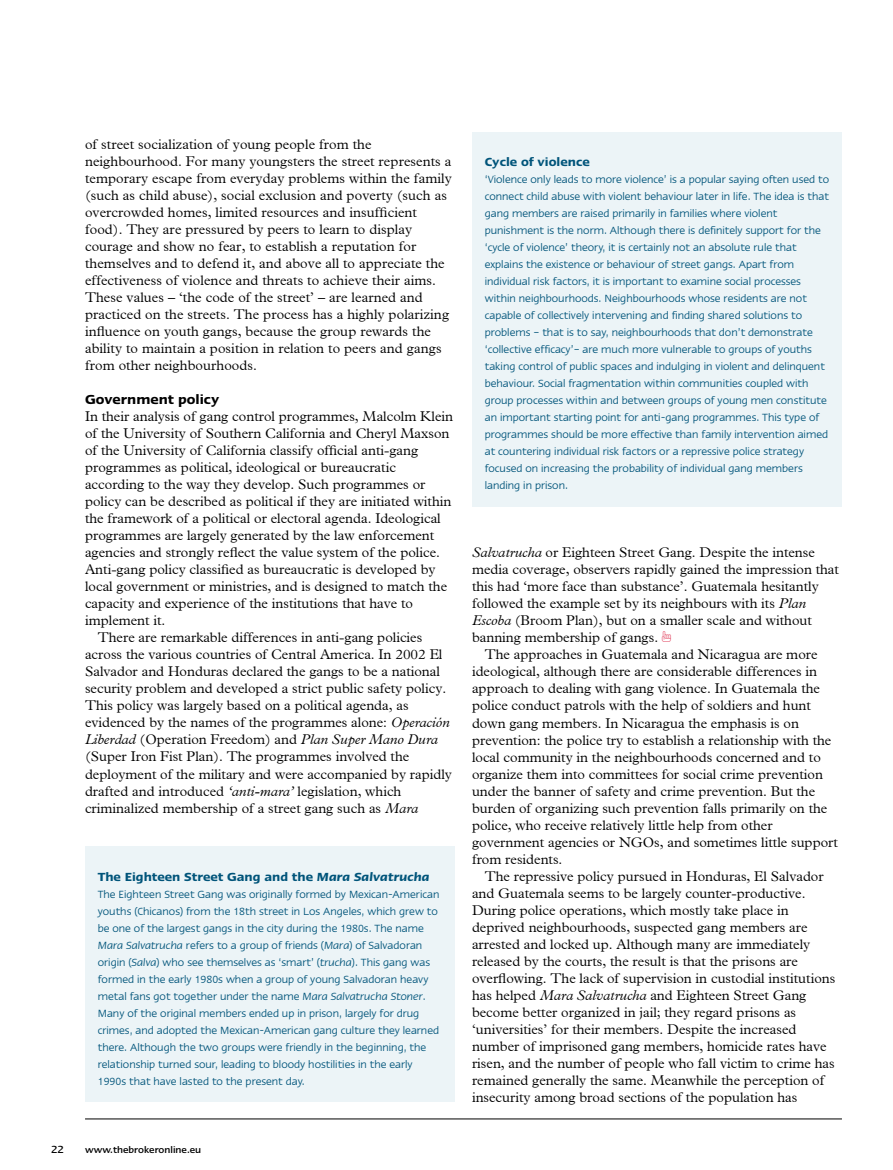
<style>
.page{position:relative;width:893px;height:1170px;background:#fff}
.page>*{position:absolute;margin:0;border:0;box-sizing:border-box;transform-origin:0 0}
.t1{font:600 15px "Linotype Ergo";color:#000}
.t2{font:300 14.1px/17px "Plantin";color:#000}
.t3{font:italic 300 14.1px "Plantin";color:#000}
.t4{font:600 13.5px "Linotype Ergo";color:#00547a}
.t5{font:12px/17px "Linotype Ergo";color:#00547a}
.t6{font:500 12px "Linotype Ergo";color:#000}
.t7{font:500 10.5px "Linotype Ergo";color:#000}
.s1{font-style:italic}
.s2{font-style:normal}
.s3{font-family:"All My Hands";font-weight:400;font-size:13.5px;color:#da1638}
</style>
<div class="page">
<div style="left:85px;top:846px;width:370px;height:255px;background:#ecf4f7"></div>
<div style="left:472px;top:132px;width:370px;height:374px;background:#ecf4f7"></div>
<hr style="left:85px;top:1118px;width:757px;height:1px;background:#000">
<p class="t2" style="left:85px;top:136px;width:368px">of street socialization of young people from the neighbourhood. For many youngsters the street represents a temporary escape from everyday problems within the family (such as child abuse), social exclusion and poverty (such as overcrowded homes, limited resources and insufficient food). They are pressured by peers to learn to display courage and show no fear, to establish a reputation for themselves and to defend it, and above all to appreciate the effectiveness of violence and threats to achieve their aims.<br>These values – ‘the code of the street’ – are learned and practiced on the streets. The process has a highly polarizing influence on youth gangs, because the group rewards the ability to maintain a position in relation to peers and gangs from other neighbourhoods.</p>
<p class="t1" style="left:85px;top:391px;width:136px">Government policy</p>
<p class="t2" style="left:85px;top:408px;width:370px">In their analysis of gang control programmes, Malcolm Klein</p>
<p class="t2" style="left:85px;top:425px;width:366px">of the University of Southern California and Cheryl Maxson</p>
<p class="t2" style="left:85px;top:442px;width:335px">of the University of California classify official anti-gang</p>
<p class="t2" style="left:85px;top:459px;width:312px">programmes as political, ideological or bureaucratic</p>
<p class="t2" style="left:85px;top:476px;width:342px">according to the way they develop. Such programmes or</p>
<p class="t2" style="left:85px;top:493px;width:368px">policy can be described as political if they are initiated within</p>
<p class="t2" style="left:85px;top:510px;width:357px">the framework of a political or electoral agenda. Ideological</p>
<p class="t2" style="left:85px;top:527px;width:351px">programmes are largely generated by the law enforcement</p>
<p class="t2" style="left:85px;top:544px;width:356px">agencies and strongly reflect the value system of the police.</p>
<p class="t2" style="left:85px;top:561px;width:352px">Anti-gang policy classified as bureaucratic is developed by</p>
<p class="t2" style="left:85px;top:578px;width:364px">local government or ministries, and is designed to match the</p>
<p class="t2" style="left:85px;top:595px;width:329px">capacity and experience of the institutions that have to</p>
<p class="t2" style="left:85px;top:612px;width:82px">implement it.</p>
<p class="t2" style="left:98px;top:629px;width:326px">There are remarkable differences in anti-gang policies</p>
<p class="t2" style="left:85px;top:646px;width:359px">across the various countries of Central America. In 2002 El</p>
<p class="t2" style="left:85px;top:663px;width:356px">Salvador and Honduras declared the gangs to be a national</p>
<p class="t2" style="left:85px;top:680px;width:363px">security problem and developed a strict public safety policy.</p>
<p class="t2" style="left:85px;top:697px;width:325px">This policy was largely based on a political agenda, as</p>
<p class="t2" style="left:85px;top:714px;width:366px">evidenced by the names of the programmes alone: <span class="s1">Operación</span></p>
<p class="t3" style="left:85px;top:731px;width:354px">Liberdad <span class="s2">(Operation Freedom) and</span> Plan Super Mano Dura</p>
<p class="t2" style="left:85px;top:748px;width:326px">(Super Iron Fist Plan). The programmes involved the</p>
<p class="t2" style="left:85px;top:765px;width:368px">deployment of the military and were accompanied by rapidly</p>
<p class="t2" style="left:85px;top:782px;width:318px">drafted and introduced <span class="s1">‘anti-mara’</span> legislation, which</p>
<p class="t2" style="left:85px;top:799px;width:335px">criminalized membership of a street gang such as <span class="s1">Mara</span></p>
<p class="t4" style="left:98px;top:869px;width:333px">The Eighteen Street Gang and the <span class="s1">Mara Salvatrucha</span></p>
<p class="t5" style="left:98px;top:885px;width:343px">The Eighteen Street Gang was originally formed by Mexican-American youths (Chicanos) from the 18th street in Los Angeles, which grew to be one of the largest gangs in the city during the 1980s. The name <span class="s1">Mara Salvatrucha</span> refers to a group of friends (<span class="s1">Mara</span>) of Salvadoran origin (<span class="s1">Salva</span>) who see themselves as ‘smart’ (<span class="s1">trucha</span>). This gang was formed in the early 1980s when a group of young Salvadoran heavy metal fans got together under the name <span class="s1">Mara Salvatrucha Stoner</span>.<br>Many of the original members ended up in prison, largely for drug crimes, and adopted the Mexican-American gang culture they learned there. Although the two groups were friendly in the beginning, the relationship turned sour, leading to bloody hostilities in the early 1990s that have lasted to the present day.</p>
<p class="t6" style="left:51px;top:1142px;width:14px">22</p>
<p class="t7" style="left:85px;top:1144px;width:118px">www.thebrokeronline.eu</p>
<p class="t4" style="left:485px;top:155px;width:107px">Cycle of violence</p>
<p class="t5" style="left:485px;top:171px;width:346px">‘Violence only leads to more violence’ is a popular saying often used to connect child abuse with violent behaviour later in life. The idea is that gang members are raised primarily in families where violent punishment is the norm. Although there is definitely support for the ‘cycle of violence’ theory, it is certainly not an absolute rule that explains the existence or behaviour of street gangs. Apart from individual risk factors, it is important to examine social processes within neighbourhoods. Neighbourhoods whose residents are not capable of collectively intervening and finding shared solutions to problems – that is to say, neighbourhoods that don’t demonstrate ‘collective efficacy’– are much more vulnerable to groups of youths taking control of public spaces and indulging in violent and delinquent behaviour. Social fragmentation within communities coupled with group processes within and between groups of young men constitute an important starting point for anti-gang programmes. This type of programmes should be more effective than family intervention aimed at countering individual risk factors or a repressive police strategy focused on increasing the probability of individual gang members landing in prison.</p>
<p class="t2" style="left:472px;top:544px;width:344px"><span class="s1">Salvatrucha</span> or Eighteen Street Gang. Despite the intense</p>
<p class="t2" style="left:472px;top:561px;width:368px">media coverage, observers rapidly gained the impression that</p>
<p class="t2" style="left:472px;top:578px;width:348px">this had ‘more face than substance’. Guatemala hesitantly</p>
<p class="t2" style="left:472px;top:595px;width:335px">followed the example set by its neighbours with its <span class="s1">Plan</span></p>
<p class="t2" style="left:472px;top:612px;width:341px"><span class="s1">Escoba</span> (Broom Plan), but on a smaller scale and without</p>
<p class="t2" style="left:472px;top:629px;width:202px">banning membership of gangs. <span class="s3">1</span></p>
<p class="t2" style="left:485px;top:646px;width:334px">The approaches in Guatemala and Nicaragua are more</p>
<p class="t2" style="left:472px;top:663px;width:347px">ideological, although there are considerable differences in</p>
<p class="t2" style="left:472px;top:680px;width:350px">approach to dealing with gang violence. In Guatemala the</p>
<p class="t2" style="left:472px;top:697px;width:340px">police conduct patrols with the help of soldiers and hunt</p>
<p class="t2" style="left:472px;top:714px;width:329px">down gang members. In Nicaragua the emphasis is on</p>
<p class="t2" style="left:472px;top:731px;width:361px">prevention: the police try to establish a relationship with the</p>
<p class="t2" style="left:472px;top:748px;width:350px">local community in the neighbourhoods concerned and to</p>
<p class="t2" style="left:472px;top:765px;width:352px">organize them into committees for social crime prevention</p>
<p class="t2" style="left:472px;top:782px;width:345px">under the banner of safety and crime prevention. But the</p>
<p class="t2" style="left:472px;top:799px;width:357px">burden of organizing such prevention falls primarily on the</p>
<p class="t2" style="left:472px;top:816px;width:302px">police, who receive relatively little help from other</p>
<p class="t2" style="left:472px;top:833px;width:367px">government agencies or NGOs, and sometimes little support</p>
<p class="t2" style="left:472px;top:850px;width:92px">from residents.</p>
<p class="t2" style="left:485px;top:867px;width:340px">The repressive policy pursued in Honduras, El Salvador</p>
<p class="t2" style="left:472px;top:884px;width:335px">and Guatemala seems to be largely counter-productive.</p>
<p class="t2" style="left:472px;top:901px;width:318px">During police operations, which mostly take place in</p>
<p class="t2" style="left:472px;top:918px;width:337px">deprived neighbourhoods, suspected gang members are</p>
<p class="t2" style="left:472px;top:935px;width:340px">arrested and locked up. Although many are immediately</p>
<p class="t2" style="left:472px;top:952px;width:327px">released by the courts, the result is that the prisons are</p>
<p class="t2" style="left:472px;top:969px;width:365px">overflowing. The lack of supervision in custodial institutions</p>
<p class="t2" style="left:472px;top:986px;width:336px">has helped <span class="s1">Mara Salvatrucha</span> and Eighteen Street Gang</p>
<p class="t2" style="left:472px;top:1003px;width:326px">become better organized in jail; they regard prisons as</p>
<p class="t2" style="left:472px;top:1020px;width:326px">‘universities’ for their members. Despite the increased</p>
<p class="t2" style="left:472px;top:1037px;width:356px">number of imprisoned gang members, homicide rates have</p>
<p class="t2" style="left:472px;top:1054px;width:364px">risen, and the number of people who fall victim to crime has</p>
<p class="t2" style="left:472px;top:1071px;width:354px">remained generally the same. Meanwhile the perception of</p>
<p class="t2" style="left:472px;top:1088px;width:327px">insecurity among broad sections of the population has</p>
</div>
